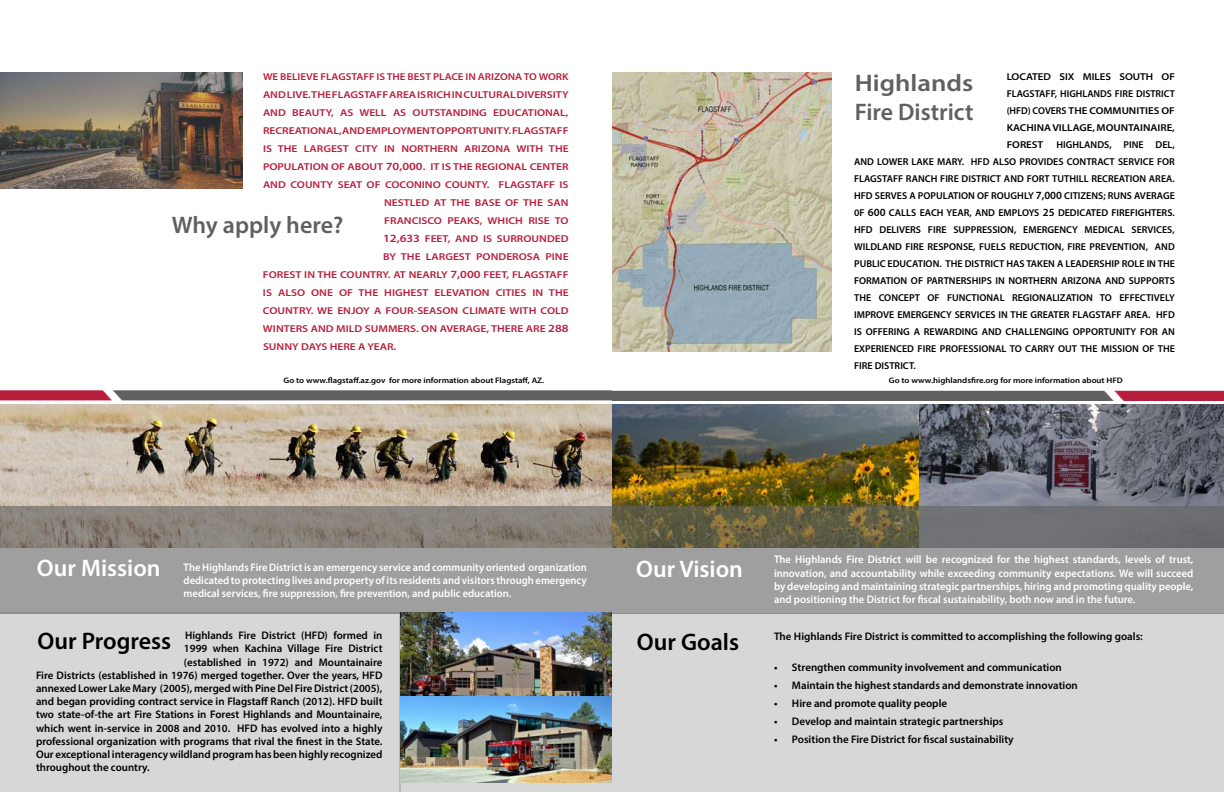
<style>
.page{position:relative;width:1224px;height:792px;background:#fff}
.page>*{position:absolute;margin:0;border:0;box-sizing:border-box;transform-origin:0 0}
.t1{font:600 24px/28.8px "Myriad Pro";color:#606060;scale:1.12 1}
.t2{font:600 24px "Myriad Pro";color:#fff}
.t3{font:600 24px "Myriad Pro";color:#000}
.t4{font:600 24px "Myriad Pro";color:#606060}
.t5{font:600 11px "Myriad Pro";color:#000}
.t6{font:600 11px/13.2px "Myriad Pro";color:#fff;text-align:justify}
.t7{font:600 11px/13.2px "Myriad Pro";color:#fff;text-align:justify;scale:.96 1}
.t8{font:600 10px/17px "Myriad Pro";color:#000;text-align:justify}
.t9{font:600 10px "Myriad Pro";color:#b81f3c;scale:1.15 1}
.t10{font:600 10px "Myriad Pro";color:#b81f3c;scale:1.1 1}
.t11{font:600 semi-expanded 10px "Myriad Pro";color:#000}
.t12{font:600 8px "Myriad Pro";color:#000;scale:1.1 1}
.s1{font-size:11px}
</style>
<div class="page">
<img style="left:0;top:404px;width:1224px;height:102px">
<img style="left:612px;top:73px;width:220px;height:279px">
<img style="left:0;top:391px;width:1224px;height:9px">
<div style="left:400px;top:613px;width:212px;height:179px;background:linear-gradient(to right,#d7d7d7,#d7d7d7)"></div>
<div style="left:0;top:613px;width:400px;height:179px;background:#d7d7d7"></div>
<img style="left:0;top:72px;width:243px;height:117px">
<svg style="left:0;top:506px;width:612px;height:107px;background:#959390"></svg>
<svg style="left:612px;top:506px;width:612px;height:107px;background:#8a8984"></svg>
<img style="left:400px;top:613px;width:212px;height:169px">
<div style="left:612px;top:613px;width:612px;height:179px;background:#d7d7d7"></div>
<p class="t10" style="left:263px;top:70px;width:279px">WE BELIEVE FLAGSTAFF IS THE BEST PLACE IN ARIZONA TO WORK</p>
<p class="t9" style="left:263px;top:88px;width:267px">AND LIVE. THE FLAGSTAFF AREA IS RICH IN CULTURAL DIVERSITY</p>
<p class="t9" style="left:263px;top:106px;width:267px">AND BEAUTY, AS WELL AS OUTSTANDING EDUCATIONAL,</p>
<p class="t9" style="left:263px;top:124px;width:267px">RECREATIONAL, AND EMPLOYMENT OPPORTUNITY. FLAGSTAFF</p>
<p class="t9" style="left:263px;top:142px;width:267px">IS THE LARGEST CITY IN NORTHERN ARIZONA WITH THE</p>
<p class="t9" style="left:263px;top:160px;width:267px">POPULATION OF ABOUT <span class="s1">70,000</span>. IT IS THE REGIONAL CENTER</p>
<p class="t9" style="left:263px;top:178px;width:267px">AND COUNTY SEAT OF COCONINO COUNTY. FLAGSTAFF IS</p>
<p class="t9" style="left:384px;top:196px;width:162px">NESTLED AT THE BASE OF THE SAN</p>
<p class="t9" style="left:384px;top:214px;width:162px">FRANCISCO PEAKS, WHICH RISE TO</p>
<p class="t9" style="left:383px;top:232px;width:163px"><span class="s1">12,633</span> FEET, AND IS SURROUNDED</p>
<p class="t9" style="left:383px;top:250px;width:163px">BY THE LARGEST PONDEROSA PINE</p>
<p class="t9" style="left:263px;top:268px;width:267px">FOREST IN THE COUNTRY. AT NEARLY <span class="s1">7,000</span> FEET, FLAGSTAFF</p>
<p class="t9" style="left:263px;top:286px;width:267px">IS ALSO ONE OF THE HIGHEST ELEVATION CITIES IN THE</p>
<p class="t9" style="left:263px;top:304px;width:267px">COUNTRY. WE ENJOY A FOUR-SEASON CLIMATE WITH COLD</p>
<p class="t9" style="left:263px;top:322px;width:267px">WINTERS AND MILD SUMMERS. ON AVERAGE, THERE ARE <span class="s1">288</span></p>
<p class="t9" style="left:263px;top:340px;width:117px">SUNNY DAYS HERE A YEAR.</p>
<h1 class="t4" style="left:172px;top:210px;width:173px">Why apply here?</h1>
<p class="t12" style="left:284px;top:376px;width:239px">Go to www.flagstaff.az.gov for more information about Flagstaff, AZ.</p>
<p class="t11" style="left:1007px;top:71px;width:170px">LOCATED SIX MILES SOUTH OF</p>
<p class="t8" style="left:1007px;top:85px;width:170px">FLAGSTAFF, HIGHLANDS FIRE DISTRICT (HFD) COVERS THE COMMUNITIES OF KACHINA VILLAGE, MOUNTAINAIRE, FOREST</p>
<h1 class="t1" style="left:855px;top:68px;width:108px">Highlands<br>Fire District</h1>
<p class="t8" style="left:854px;top:136px;width:322px;text-indent:202px">HIGHLANDS, PINE DEL, AND LOWER LAKE MARY. HFD ALSO PROVIDES CONTRACT SERVICE FOR FLAGSTAFF RANCH FIRE DISTRICT AND FORT TUTHILL RECREATION AREA.<br>HFD SERVES A POPULATION OF ROUGHLY <span class="s1">7,000</span> CITIZENS; RUNS AVERAGE 0F <span class="s1">600</span> CALLS EACH YEAR, AND EMPLOYS <span class="s1">25</span> DEDICATED FIREFIGHTERS.<br>HFD DELIVERS FIRE SUPPRESSION, EMERGENCY MEDICAL SERVICES, WILDLAND FIRE RESPONSE, FUELS REDUCTION, FIRE PREVENTION, AND PUBLIC EDUCATION. THE DISTRICT HAS TAKEN A LEADERSHIP ROLE IN THE FORMATION OF PARTNERSHIPS IN NORTHERN ARIZONA AND SUPPORTS THE CONCEPT OF FUNCTIONAL REGIONALIZATION TO EFFECTIVELY IMPROVE EMERGENCY SERVICES IN THE GREATER FLAGSTAFF AREA. HFD IS OFFERING A REWARDING AND CHALLENGING OPPORTUNITY FOR AN EXPERIENCED FIRE PROFESSIONAL TO CARRY OUT THE MISSION OF THE FIRE DISTRICT.</p>
<p class="t12" style="left:889px;top:376px;width:214px">Go to www.highlandsfire.org for more information about HFD</p>
<h1 class="t2" style="left:37px;top:553px;width:125px">Our Mission</h1>
<p class="t7" style="left:184px;top:560px;width:422px">The Highlands Fire District is an emergency service and community oriented organization dedicated to protecting lives and property of its residents and visitors through emergency medical services, fire suppression, fire prevention, and public education.</p>
<h1 class="t2" style="left:636px;top:554px;width:108px">Our Vision</h1>
<p class="t6" style="left:774px;top:553px;width:421px">The Highlands Fire District will be recognized for the highest standards, levels of trust, innovation, and accountability while exceeding community expectations. We will succeed by developing and maintaining strategic partnerships, hiring and promoting quality people, and positioning the District for fiscal sustainability, both now and in the future.</p>
<p class="t5" style="left:185px;top:628px;width:199px">Highlands Fire District (HFD) formed in</p>
<p class="t5" style="left:184px;top:642px;width:200px">1999 when Kachina Village Fire District</p>
<p class="t5" style="left:184px;top:655px;width:200px">(established in 1972) and Mountainaire</p>
<p class="t5" style="left:36px;top:668px;width:348px">Fire Districts (established in 1976) merged together. Over the years, HFD</p>
<p class="t5" style="left:36px;top:681px;width:348px">annexed Lower Lake Mary (2005), merged with Pine Del Fire District (2005),</p>
<p class="t5" style="left:36px;top:694px;width:348px">and began providing contract service in Flagstaff Ranch (2012). HFD built</p>
<p class="t5" style="left:36px;top:708px;width:348px">two state-of-the art Fire Stations in Forest Highlands and Mountainaire,</p>
<p class="t5" style="left:36px;top:721px;width:348px">which went in-service in 2008 and 2010. HFD has evolved into a highly</p>
<p class="t5" style="left:36px;top:734px;width:348px">professional organization with programs that rival the finest in the State.</p>
<p class="t5" style="left:36px;top:747px;width:348px">Our exceptional interagency wildland program has been highly recognized</p>
<p class="t5" style="left:36px;top:760px;width:115px">throughout the country.</p>
<h1 class="t3" style="left:38px;top:626px;width:135px">Our Progress</h1>
<p class="t5" style="left:774px;top:629px;width:370px">The Highlands Fire District is committed to accomplishing the following goals:</p>
<p class="t5" style="left:774px;top:660px;width:289px">• Strengthen community involvement and communication</p>
<p class="t5" style="left:774px;top:678px;width:305px">• Maintain the highest standards and demonstrate innovation</p>
<p class="t5" style="left:774px;top:696px;width:175px">• Hire and promote quality people</p>
<p class="t5" style="left:774px;top:714px;width:231px">• Develop and maintain strategic partnerships</p>
<p class="t5" style="left:774px;top:732px;width:241px">• Position the Fire District for fiscal sustainability</p>
<h1 class="t3" style="left:637px;top:627px;width:104px">Our Goals</h1>
</div>
